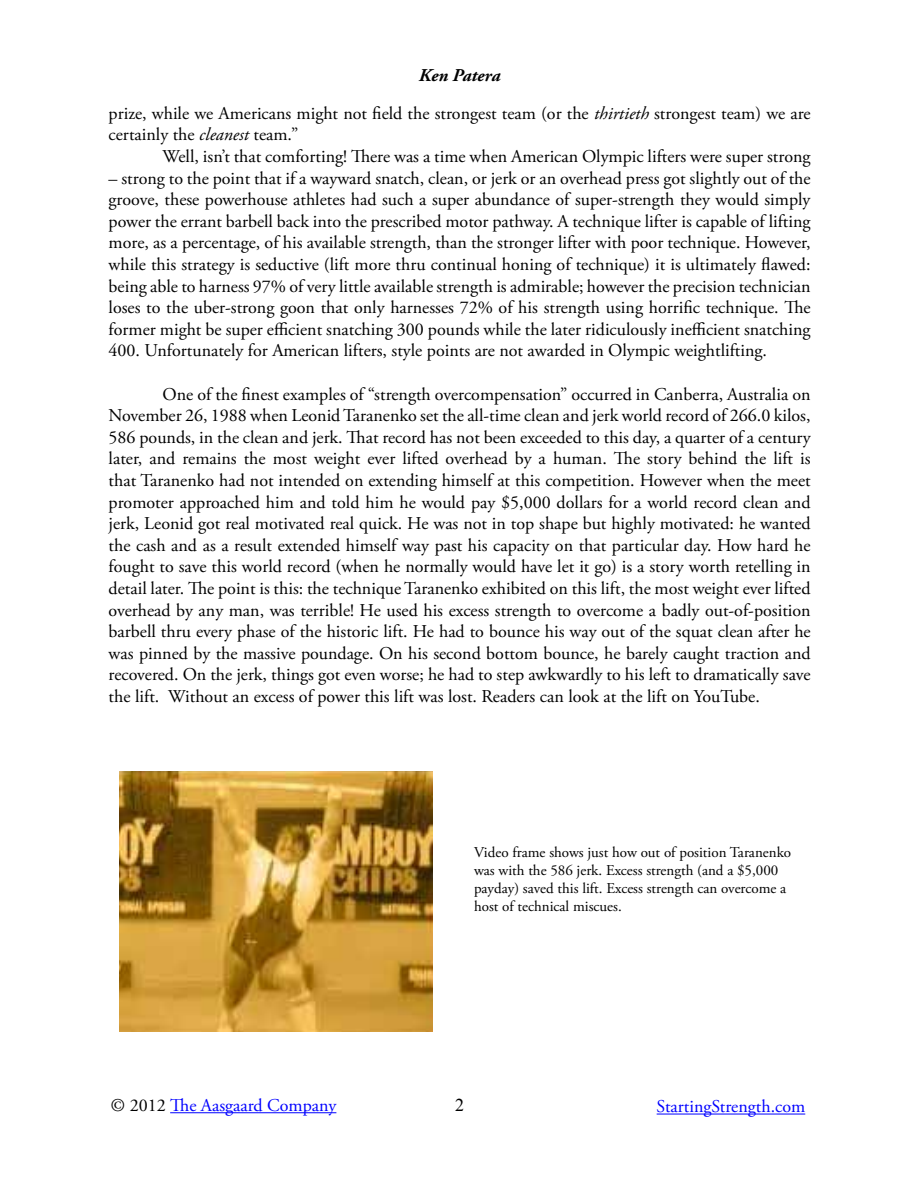
<style>
.page{position:relative;width:918px;height:1188px;background:#fff}
.page>*{position:absolute;margin:0;border:0;box-sizing:border-box;transform-origin:0 0}
.t1{font:18px/21.6px "Adobe Garamond Pro";color:#000;text-align:justify}
.t2{font:18px "Adobe Garamond Pro";color:#00f}
.t3{font:italic 700 18px "Adobe Garamond Pro";color:#000}
.t4{font:18px "Times New Roman";color:#000}
.t5{font:15px/18px "Adobe Garamond Pro";color:#000}
.s1{font-style:italic}
.s2{color:#000}
</style>
<div class="page">
<hr style="left:657px;top:1114px;width:148px;height:1px;background:#00f">
<hr style="left:170px;top:1112px;width:166px;height:1px;background:#00f">
<img style="left:120px;top:771px;width:312px;height:261px">
<p class="t3" style="left:419px;top:65px;width:83px">Ken Patera</p>
<p class="t1" style="left:109px;top:103px;width:703px">prize, while we Americans might not field the strongest team (or the <span class="s1">thirtieth</span> strongest team) we are certainly the <span class="s1">cleanest</span> team.”</p>
<p class="t1" style="left:163px;top:146px;width:649px">Well, isn’t that comforting! There was a time when American Olympic lifters were super strong</p>
<p class="t1" style="left:109px;top:168px;width:704px">– strong to the point that if a wayward snatch, clean, or jerk or an overhead press got slightly out of the groove, these powerhouse athletes had such a super abundance of super-strength they would simply power the errant barbell back into the prescribed motor pathway. A technique lifter is capable of lifting more, as a percentage, of his available strength, than the stronger lifter with poor technique. However, while this strategy is seductive (lift more thru continual honing of technique) it is ultimately flawed: being able to harness 97% of very little available strength is admirable; however the precision technician loses to the uber-strong goon that only harnesses 72% of his strength using horrific technique. The former might be super efficient snatching 300 pounds while the later ridiculously inefficient snatching 400. Unfortunately for American lifters, style points are not awarded in Olympic weightlifting.</p>
<p class="t1" style="left:109px;top:384px;width:704px;text-indent:54px">One of the finest examples of “strength overcompensation” occurred in Canberra, Australia on November 26, 1988 when Leonid Taranenko set the all-time clean and jerk world record of 266.0 kilos, 586 pounds, in the clean and jerk. That record has not been exceeded to this day, a quarter of a century later, and remains the most weight ever lifted overhead by a human. The story behind the lift is that Taranenko had not intended on extending himself at this competition. However when the meet promoter approached him and told him he would pay $5,000 dollars for a world record clean and jerk, Leonid got real motivated real quick. He was not in top shape but highly motivated: he wanted the cash and as a result extended himself way past his capacity on that particular day. How hard he fought to save this world record (when he normally would have let it go) is a story worth retelling in detail later. The point is this: the technique Taranenko exhibited on this lift, the most weight ever lifted overhead by any man, was terrible! He used his excess strength to overcome a badly out-of-position barbell thru every phase of the historic lift. He had to bounce his way out of the squat clean after he was pinned by the massive poundage. On his second bottom bounce, he barely caught traction and recovered. On the jerk, things got even worse; he had to step awkwardly to his left to dramatically save the lift. Without an excess of power this lift was lost. Readers can look at the lift on YouTube.</p>
<p class="t5" style="left:474px;top:844px;width:319px">Video frame shows just how out of position Taranenko was with the 586 jerk. Excess strength (and a $5,000 payday) saved this lift. Excess strength can overcome a host of technical miscues.</p>
<p class="t2" style="left:111px;top:1094px;width:227px"><span class="s2">© 2012</span> The Aasgaard Company</p>
<p class="t4" style="left:455px;top:1092px;width:10px">2</p>
<p class="t2" style="left:657px;top:1096px;width:150px">StartingStrength.com</p>
</div>
